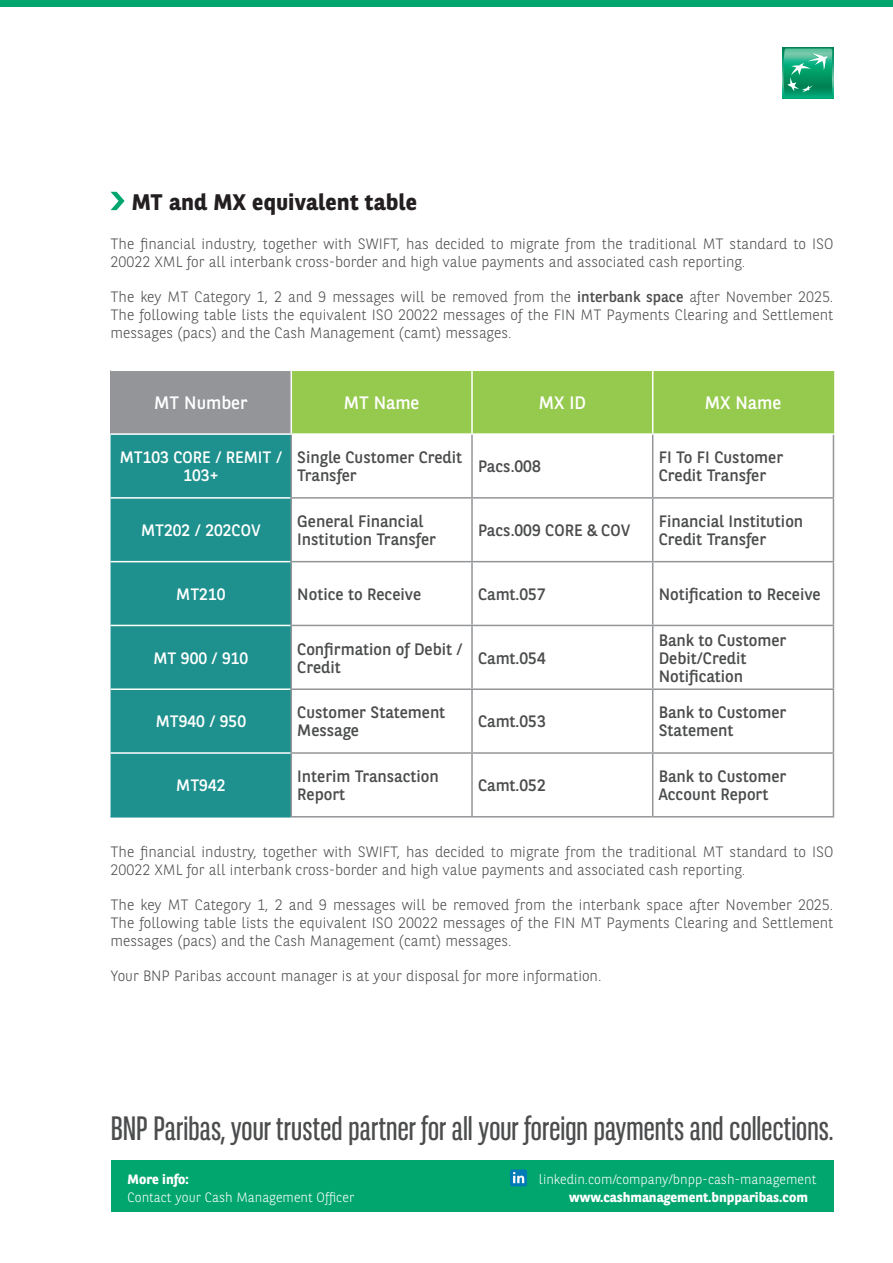
<style>
.page{position:relative;width:893px;height:1263px;background:#fff}
.page>*{position:absolute;margin:0;border:0;box-sizing:border-box;transform-origin:0 0}
.t1{font:33.75px "BNPP Sans Condensed";letter-spacing:-.015em;color:#4b4c4d}
.t2{font:700 22.5px "BNPP Sans";letter-spacing:.01em;color:#231f20}
.t3{font:18px "BNPP Sans";color:#fff}
.t4{font:16.5px/18px "BNPP Sans";color:#4b4c4d}
.t5{font:16.5px/18px "BNPP Sans";color:#fff;text-align:center}
.t6{font:300 15px/18px "BNPP Sans";color:#4b4c4d}
.t7{font:300 13.5px "BNPP Sans";color:#fff}
.t8{font:700 13.5px "BNPP Sans";color:#fff}
.s1{font-weight:400}
</style>
<div class="page">
<div style="left:0;top:0;width:893px;height:7px;background:#00a66e"></div>
<div style="left:782px;top:48px;width:51px;height:51px;background:#00ab77"></div>
<svg style="left:783px;top:49px;width:49px;height:46px"></svg>
<div style="left:111px;top:1161px;width:722px;height:51px;background:#00a66e"></div>
<div style="left:510px;top:1169px;width:17px;height:17px;background:#007bb6;border-radius:2px"></div>
<svg style="left:513px;top:1172px;width:11px;height:11px"></svg>
<svg style="left:111px;top:192px;width:14px;height:18px"></svg>
<div style="left:111px;top:370px;width:180px;height:64px;background:#939598"></div>
<div style="left:292px;top:371px;width:541px;height:62px;background:#96ca4e"></div>
<div style="left:111px;top:435px;width:180px;height:381px;background:#1e918e"></div>
<hr style="left:471px;top:371px;width:2px;height:62px;background:#fff">
<hr style="left:652px;top:371px;width:1px;height:62px;background:#fff">
<hr style="left:111px;top:433px;width:180px;height:2px;background:#fff">
<hr style="left:111px;top:497px;width:180px;height:2px;background:#fff">
<hr style="left:111px;top:561px;width:180px;height:1px;background:#fff">
<hr style="left:111px;top:625px;width:180px;height:1px;background:#fff">
<hr style="left:111px;top:688px;width:180px;height:2px;background:#fff">
<hr style="left:291px;top:435px;width:1px;height:62px;background:#939598">
<hr style="left:471px;top:435px;width:2px;height:62px;background:#939598">
<hr style="left:652px;top:435px;width:1px;height:62px;background:#939598">
<hr style="left:833px;top:435px;width:1px;height:62px;background:#939598">
<hr style="left:291px;top:497px;width:181px;height:2px;background:#939598">
<hr style="left:291px;top:499px;width:1px;height:62px;background:#939598">
<hr style="left:472px;top:497px;width:181px;height:2px;background:#939598">
<hr style="left:471px;top:499px;width:2px;height:62px;background:#939598">
<hr style="left:653px;top:497px;width:181px;height:2px;background:#939598">
<hr style="left:652px;top:499px;width:1px;height:62px;background:#939598">
<hr style="left:833px;top:499px;width:1px;height:62px;background:#939598">
<hr style="left:291px;top:626px;width:1px;height:62px;background:#939598">
<hr style="left:471px;top:626px;width:2px;height:62px;background:#939598">
<hr style="left:652px;top:626px;width:1px;height:62px;background:#939598">
<hr style="left:833px;top:626px;width:1px;height:62px;background:#939598">
<hr style="left:291px;top:688px;width:181px;height:2px;background:#939598">
<hr style="left:291px;top:690px;width:1px;height:62px;background:#939598">
<hr style="left:472px;top:688px;width:181px;height:2px;background:#939598">
<hr style="left:471px;top:690px;width:2px;height:62px;background:#939598">
<hr style="left:653px;top:688px;width:181px;height:2px;background:#939598">
<hr style="left:652px;top:690px;width:1px;height:62px;background:#939598">
<hr style="left:833px;top:690px;width:1px;height:62px;background:#939598">
<hr style="left:291px;top:752px;width:181px;height:2px;background:#939598">
<hr style="left:291px;top:754px;width:1px;height:62px;background:#939598">
<hr style="left:472px;top:752px;width:181px;height:2px;background:#939598">
<hr style="left:471px;top:754px;width:2px;height:62px;background:#939598">
<hr style="left:653px;top:752px;width:181px;height:2px;background:#939598">
<hr style="left:652px;top:754px;width:1px;height:62px;background:#939598">
<hr style="left:833px;top:754px;width:1px;height:62px;background:#939598">
<hr style="left:291px;top:816px;width:181px;height:1px;background:#939598">
<hr style="left:472px;top:816px;width:181px;height:1px;background:#939598">
<hr style="left:653px;top:816px;width:181px;height:1px;background:#939598">
<hr style="left:833px;top:371px;width:1px;height:62px;background:#96ca4e">
<hr style="left:111px;top:816px;width:180px;height:1px;background:#1e918e">
<hr style="left:111px;top:369px;width:180px;height:2px;background:#fff">
<hr style="left:111px;top:752px;width:180px;height:2px;background:#fff">
<hr style="left:291px;top:561px;width:181px;height:1px;background:#939598">
<hr style="left:291px;top:562px;width:1px;height:63px;background:#939598">
<hr style="left:472px;top:561px;width:181px;height:1px;background:#939598">
<hr style="left:471px;top:562px;width:2px;height:63px;background:#939598">
<hr style="left:653px;top:561px;width:181px;height:1px;background:#939598">
<hr style="left:652px;top:562px;width:1px;height:63px;background:#939598">
<hr style="left:833px;top:562px;width:1px;height:63px;background:#939598">
<hr style="left:291px;top:625px;width:181px;height:1px;background:#939598">
<hr style="left:472px;top:625px;width:181px;height:1px;background:#939598">
<hr style="left:653px;top:625px;width:181px;height:1px;background:#939598">
<h2 class="t2" style="left:132px;top:187px;width:287px">MT and MX equivalent table</h2>
<p class="t6" style="left:111px;top:234px;width:724px">The financial industry, together with SWIFT, has decided to migrate from the traditional MT standard to ISO<br>20022 XML for all interbank cross-border and high value payments and associated cash reporting.</p>
<p class="t6" style="left:111px;top:287px;width:724px;text-align:justify">The key MT Category 1, 2 and 9 messages will be removed from the <span class="s1">interbank space</span> after November 2025.<br>The following table lists the equivalent ISO 20022 messages of the FIN MT Payments Clearing and Settlement messages (pacs) and the Cash Management (camt) messages.</p>
<p class="t3" style="left:154px;top:390px;width:95px">MT Number</p>
<p class="t3" style="left:344px;top:390px;width:77px">MT Name</p>
<p class="t3" style="left:539px;top:390px;width:48px">MX ID</p>
<p class="t3" style="left:705px;top:390px;width:78px">MX Name</p>
<p class="t5" style="left:120px;top:448px;width:164px">MT103 CORE / REMIT /<br>103+</p>
<p class="t4" style="left:297px;top:448px;width:166px">Single Customer Credit<br>Transfer</p>
<p class="t4" style="left:478px;top:457px;width:64px">Pacs.008</p>
<p class="t4" style="left:659px;top:448px;width:126px">FI To FI Customer<br>Credit Transfer</p>
<p class="t5" style="left:141px;top:520px;width:121px">MT202 / 202COV</p>
<p class="t4" style="left:297px;top:511px;width:140px">General Financial<br>Institution Transfer</p>
<p class="t4" style="left:478px;top:521px;width:154px">Pacs.009 CORE &amp; COV</p>
<p class="t4" style="left:659px;top:512px;width:146px">Financial Institution<br>Credit Transfer</p>
<p class="t5" style="left:176px;top:584px;width:51px">MT210</p>
<p class="t4" style="left:297px;top:584px;width:125px">Notice to Receive</p>
<p class="t4" style="left:478px;top:584px;width:69px">Camt.057</p>
<p class="t4" style="left:659px;top:584px;width:163px">Notification to Receive</p>
<p class="t5" style="left:153px;top:648px;width:96px">MT 900 / 910</p>
<p class="t4" style="left:297px;top:639px;width:167px">Confirmation of Debit /<br>Credit</p>
<p class="t4" style="left:478px;top:648px;width:69px">Camt.054</p>
<p class="t4" style="left:659px;top:630px;width:129px">Bank to Customer<br>Debit/Credit<br>Notification</p>
<p class="t5" style="left:156px;top:712px;width:92px">MT940 / 950</p>
<p class="t4" style="left:297px;top:703px;width:149px">Customer Statement<br>Message</p>
<p class="t4" style="left:478px;top:712px;width:69px">Camt.053</p>
<p class="t4" style="left:659px;top:703px;width:129px">Bank to Customer<br>Statement</p>
<p class="t5" style="left:176px;top:776px;width:51px">MT942</p>
<p class="t4" style="left:297px;top:767px;width:143px">Interim Transaction<br>Report</p>
<p class="t4" style="left:478px;top:776px;width:69px">Camt.052</p>
<p class="t4" style="left:659px;top:767px;width:129px">Bank to Customer<br>Account Report</p>
<p class="t6" style="left:111px;top:842px;width:724px">The financial industry, together with SWIFT, has decided to migrate from the traditional MT standard to ISO<br>20022 XML for all interbank cross-border and high value payments and associated cash reporting.</p>
<p class="t6" style="left:111px;top:895px;width:724px;text-align:justify">The key MT Category 1, 2 and 9 messages will be removed from the interbank space after November 2025.<br>The following table lists the equivalent ISO 20022 messages of the FIN MT Payments Clearing and Settlement messages (pacs) and the Cash Management (camt) messages.</p>
<p class="t6" style="left:111px;top:966px;width:492px">Your BNP Paribas account manager is at your disposal for more information.</p>
<h1 class="t1" style="left:111px;top:1107px;width:724px">BNP Paribas, your trusted partner for all your foreign payments and collections.</h1>
<p class="t8" style="left:128px;top:1170px;width:63px">More info:</p>
<p class="t7" style="left:539px;top:1170px;width:279px">linkedin.com/company/bnpp-cash-management</p>
<p class="t7" style="left:128px;top:1188px;width:228px">Contact your Cash Management Officer</p>
<p class="t8" style="left:569px;top:1188px;width:240px">www.cashmanagement.bnpparibas.com</p>
</div>
